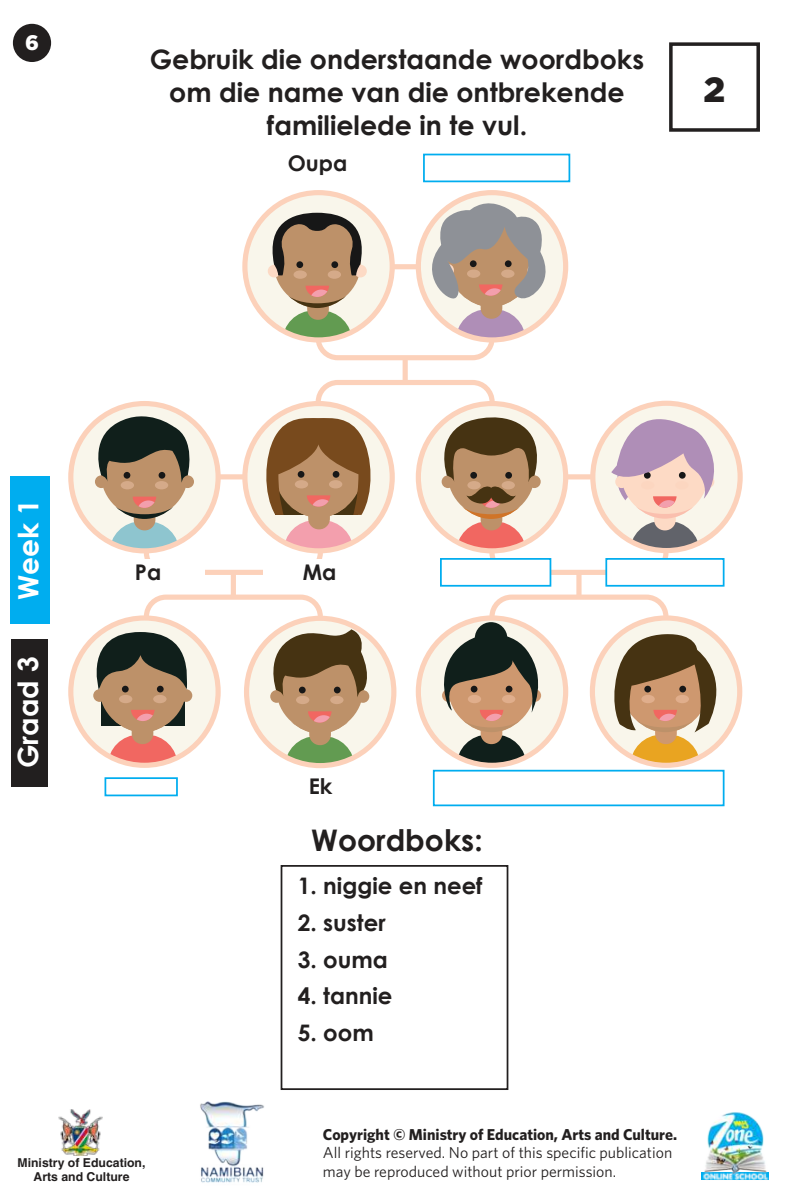
<style>
.page{position:relative;width:794px;height:1191px;background:#fff}
.page>*{position:absolute;margin:0;border:0;box-sizing:border-box;transform-origin:0 0}
.t1{font:900 35px "Gotham";color:#221f1f}
.t2{font:700 29.75px "Century Gothic";color:#221f1f}
.t3{font:700 28px "Century Gothic";color:#fff}
.t4{font:700 26.78px/33.1px "Century Gothic";color:#221f1f;text-align:center}
.t5{font:700 22.75px "Century Gothic";color:#221f1f}
.t6{font:700 21.53px "Century Gothic";color:#221f1f}
.t7{font:900 21px "Gotham";color:#fff}
.t8{font:15.75px/18.9px "Whitney";color:#221f1f}
.t9{font:700 15.75px "Whitney";color:#221f1f}
.t10{font:700 12.25px/14px "Helvetica";color:#221f1f;text-align:center}
</style>
<div class="page">
<img style="left:701px;top:1112px;width:68px;height:68px">
<img style="left:58px;top:1109px;width:45px;height:46px">
<img style="left:200px;top:1101px;width:64px;height:82px">
<div style="left:13px;top:24px;width:38px;height:38px;background:#221f1f;border-radius:50%"></div>
<div style="left:669px;top:42px;width:91px;height:90px;border:4px solid #221f1f"></div>
<div style="left:231px;top:572px;width:5px;height:25px;background:#fcd1ba"></div>
<div style="left:576px;top:572px;width:5px;height:25px;background:#fcd1ba"></div>
<div style="left:402px;top:358px;width:6px;height:24px;background:#fcd1ba"></div>
<svg style="left:71px;top:377px;width:669px;height:200px"></svg>
<div style="left:242px;top:401px;width:153px;height:152px;border:5px solid #fcd1ba;border-radius:50%"></div>
<svg style="left:418px;top:592px;width:321px;height:173px"></svg>
<div style="left:590px;top:615px;width:152px;height:153px;border:5px solid #fcd1ba;border-radius:50%"></div>
<svg style="left:245px;top:193px;width:320px;height:170px"></svg>
<div style="left:416px;top:190px;width:152px;height:152px;border:5px solid #fcd1ba;border-radius:50%"></div>
<svg style="left:71px;top:592px;width:323px;height:173px"></svg>
<div style="left:68px;top:615px;width:153px;height:153px;border:5px solid #fcd1ba;border-radius:50%"></div>
<div style="left:440px;top:558px;width:111px;height:28px;background:#fff;border:2px solid #00adef"></div>
<div style="left:433px;top:770px;width:291px;height:36px;background:#fff;border:2px solid #00adef"></div>
<div style="left:423px;top:154px;width:147px;height:28px;background:#fff;border:2px solid #00adef"></div>
<div style="left:263px;top:559px;width:108px;height:27px;background:#fff"></div>
<div style="left:82px;top:559px;width:123px;height:27px;background:#fff"></div>
<div style="left:605px;top:558px;width:119px;height:28px;background:#fff;border:2px solid #00adef"></div>
<div style="left:104px;top:777px;width:74px;height:19px;border:2px solid #00adef"></div>
<div style="left:281px;top:865px;width:227px;height:225px;border:2px solid #221f1f"></div>
<div style="left:11px;top:639px;width:37px;height:147px;background:#221f1f"></div>
<div style="left:10px;top:476px;width:39px;height:147px;background:#00adef"></div>
<h3 class="t7" style="left:25px;top:33px;width:15px">6</h3>
<h3 class="t4" style="left:150px;top:45px;width:496px">Gebruik die onderstaande woordboks om die name van die ontbrekende familielede in te vul.</h3>
<h3 class="t6" style="left:288px;top:154px;width:61px">Oupa</h3>
<h1 class="t1" style="left:703px;top:74px;width:23px">2</h1>
<h3 class="t3" style="left:17px;top:600px;width:102px;rotate:-90deg">Week 1</h3>
<h3 class="t3" style="left:17px;top:768px;width:113px;rotate:-90deg">Graad 3</h3>
<h3 class="t6" style="left:135px;top:564px;width:28px">Pa</h3>
<h3 class="t6" style="left:303px;top:564px;width:35px">Ma</h3>
<h3 class="t6" style="left:309px;top:778px;width:25px">Ek</h3>
<h2 class="t2" style="left:311px;top:828px;width:173px">Woordboks:</h2>
<h3 class="t5" style="left:298px;top:876px;width:186px">1. niggie en neef</h3>
<h3 class="t5" style="left:298px;top:913px;width:89px">2. suster</h3>
<h3 class="t5" style="left:298px;top:950px;width:92px">3. ouma</h3>
<h3 class="t5" style="left:298px;top:987px;width:96px">4. tannie</h3>
<h3 class="t5" style="left:298px;top:1023px;width:77px">5. oom</h3>
<p class="t10" style="left:18px;top:1157px;width:129px">Ministry of Education,<br>Arts and Culture</p>
<p class="t9" style="left:323px;top:1127px;width:356px">Copyright © Ministry of Education, Arts and Culture.</p>
<p class="t8" style="left:323px;top:1144px;width:351px">All rights reserved. No part of this specific publication may be reproduced without prior permission.</p>
</div>
